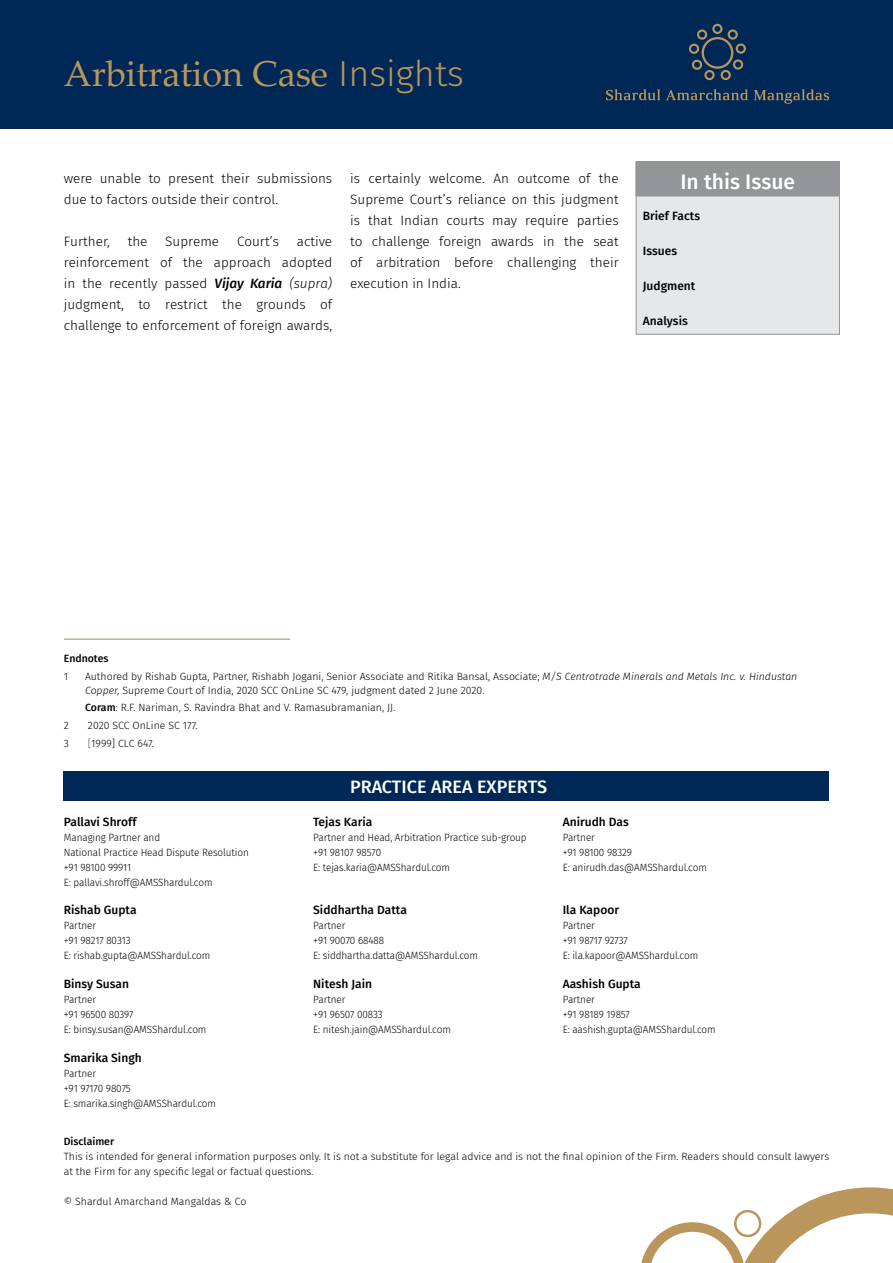
<style>
.page{position:relative;width:893px;height:1263px;background:#fff}
.page>*{position:absolute;margin:0;border:0;box-sizing:border-box;transform-origin:0 0}
.t1{font:36px "Palatino Linotype";color:#ba955c}
.t2{font:500 21px "Fira Sans";color:#fff}
.t3{font:500 18px "Fira Sans";color:#fff}
.t4{font:300 13.5px/21px "Fira Sans";color:#000;text-align:justify}
.t5{font:500 12px "Fira Sans";color:#000}
.t6{font:300 10.5px/15px "Fira Sans";letter-spacing:-.01em;color:#000;scale:.95 1}
.t7{font:300 10.5px/15px "Fira Sans";letter-spacing:-.01em;color:#000}
.t8{font:500 10.5px "Fira Sans";color:#000}
.s1{font-family:"Fira Sans";font-weight:300}
.s2{font-weight:500;font-style:italic}
.s3{font-style:italic}
.s4{font-weight:500}
.s5{color:#4d5156}
</style>
<div class="page">
<div style="left:0;top:0;width:893px;height:128px;background:#002856"></div>
<svg style="left:606px;top:89px;width:54px;height:11px"></svg>
<svg style="left:666px;top:89px;width:82px;height:11px"></svg>
<svg style="left:754px;top:89px;width:75px;height:15px"></svg>
<svg style="left:689px;top:24px;width:57px;height:56px"></svg>
<svg style="left:641px;top:1187px;width:252px;height:76px"></svg>
<div style="left:64px;top:771px;width:765px;height:29px;background:#002856"></div>
<hr style="left:64px;top:639px;width:226px;height:1px;background:#ba955c">
<div style="left:636px;top:162px;width:203px;height:172px;background:#e6e7e8"></div>
<div style="left:636px;top:162px;width:204px;height:173px;border:1px solid #939598"></div>
<div style="left:636px;top:162px;width:203px;height:34px;background:#939598"></div>
<h1 class="t1" style="left:64px;top:48px;width:402px">Arbitration Case <span class="s1">Insights</span></h1>
<p class="t4" style="left:64px;top:167px;width:270px">were unable to present their submissions due to factors outside their control.</p>
<p class="t4" style="left:64px;top:230px;width:48px">Further,</p>
<p class="t4" style="left:128px;top:230px;width:21px">the</p>
<p class="t4" style="left:165px;top:230px;width:55px">Supreme</p>
<p class="t4" style="left:237px;top:230px;width:44px">Court’s</p>
<p class="t4" style="left:64px;top:230px;width:270px;text-indent:233px">active reinforcement of the approach adopted in the recently passed <span class="s2">Vijay Karia</span> <span class="s3">(supra) </span>judgment, to restrict the grounds of challenge to enforcement of foreign awards,</p>
<p class="t4" style="left:350px;top:167px;width:270px">is certainly welcome. An outcome of the Supreme Court’s reliance on this judgment is that Indian courts may require parties to challenge foreign awards in the seat of arbitration before challenging their execution in India.</p>
<h2 class="t2" style="left:680px;top:165px;width:116px">In this Issue</h2>
<p class="t5" style="left:643px;top:206px;width:59px">Brief Facts</p>
<p class="t5" style="left:643px;top:241px;width:36px">Issues</p>
<p class="t5" style="left:643px;top:277px;width:54px">Judgment</p>
<p class="t5" style="left:643px;top:312px;width:46px">Analysis</p>
<p class="t8" style="left:64px;top:650px;width:46px">Endnotes</p>
<p class="t7" style="left:64px;top:669px;width:6px">1</p>
<p class="t7" style="left:85px;top:669px;width:714px;line-height:13.5px">Authored by Rishab Gupta, Partner, Rishabh Jogani, Senior Associate and Ritika Bansal, Associate; <span class="s3">M/S Centrotrade Minerals and Metals Inc. v. Hindustan<br>Copper,</span> Supreme Court of India, 2020 SCC OnLine SC 479, judgment dated 2 June 2020.</p>
<p class="t7" style="left:85px;top:700px;width:312px"><span class="s4">Coram</span>: R.F. Nariman, S. Ravindra Bhat and V. Ramasubramanian, JJ.</p>
<p class="t7" style="left:64px;top:718px;width:7px">2</p>
<p class="t7" style="left:88px;top:718px;width:111px">2020 SCC OnLine SC 177.</p>
<p class="t7" style="left:64px;top:735px;width:7px">3</p>
<p class="t7" style="left:88px;top:735px;width:68px"><span class="s5">[</span>1999] CLC 647.</p>
<p class="t5" style="left:64px;top:812px;width:74px">Pallavi Shroff</p>
<p class="t6" style="left:64px;top:830px;width:196px">Managing Partner and<br>National Practice Head Dispute Resolution +91 98100 99911<br>E: pallavi.shroff@AMSShardul.com</p>
<p class="t5" style="left:64px;top:900px;width:74px">Rishab Gupta</p>
<p class="t6" style="left:64px;top:918px;width:156px">Partner<br>+91 98217 80313<br>E: rishab.gupta@AMSShardul.com</p>
<p class="t5" style="left:64px;top:974px;width:67px">Binsy Susan</p>
<p class="t6" style="left:64px;top:991px;width:152px">Partner<br>+91 96500 80397<br>E: binsy.susan@AMSShardul.com</p>
<p class="t5" style="left:64px;top:1048px;width:79px">Smarika Singh</p>
<p class="t6" style="left:64px;top:1065px;width:162px">Partner<br>+91 97170 98075<br>E: smarika.singh@AMSShardul.com</p>
<h3 class="t3" style="left:350px;top:772px;width:198px">PRACTICE AREA EXPERTS</h3>
<p class="t5" style="left:313px;top:812px;width:61px">Tejas Karia</p>
<p class="t6" style="left:313px;top:830px;width:226px">Partner and Head, Arbitration Practice sub-group +91 98107 98570<br>E: tejas.karia@AMSShardul.com</p>
<p class="t5" style="left:313px;top:900px;width:95px">Siddhartha Datta</p>
<p class="t6" style="left:313px;top:918px;width:175px">Partner<br>+91 90070 68488<br>E: siddhartha.datta@AMSShardul.com</p>
<p class="t5" style="left:313px;top:974px;width:60px">Nitesh Jain</p>
<p class="t6" style="left:313px;top:991px;width:146px">Partner<br>+91 96507 00833<br>E: nitesh.jain@AMSShardul.com</p>
<p class="t5" style="left:563px;top:812px;width:68px">Anirudh Das</p>
<p class="t6" style="left:563px;top:830px;width:153px">Partner<br>+91 98100 98329<br>E: anirudh.das@AMSShardul.com</p>
<p class="t5" style="left:563px;top:900px;width:58px">Ila Kapoor</p>
<p class="t6" style="left:563px;top:918px;width:144px">Partner<br>+91 98717 92737<br>E: ila.kapoor@AMSShardul.com</p>
<p class="t5" style="left:563px;top:974px;width:80px">Aashish Gupta</p>
<p class="t6" style="left:563px;top:991px;width:162px">Partner<br>+91 98189 19857<br>E: aashish.gupta@AMSShardul.com</p>
<p class="t8" style="left:64px;top:1133px;width:52px">Disclaimer</p>
<p class="t7" style="left:64px;top:1149px;width:767px">This is intended for general information purposes only. It is not a substitute for legal advice and is not the final opinion of the Firm. Readers should consult lawyers at the Firm for any specific legal or factual questions.</p>
<p class="t7" style="left:64px;top:1194px;width:184px">© Shardul Amarchand Mangaldas &amp; Co</p>
</div>
